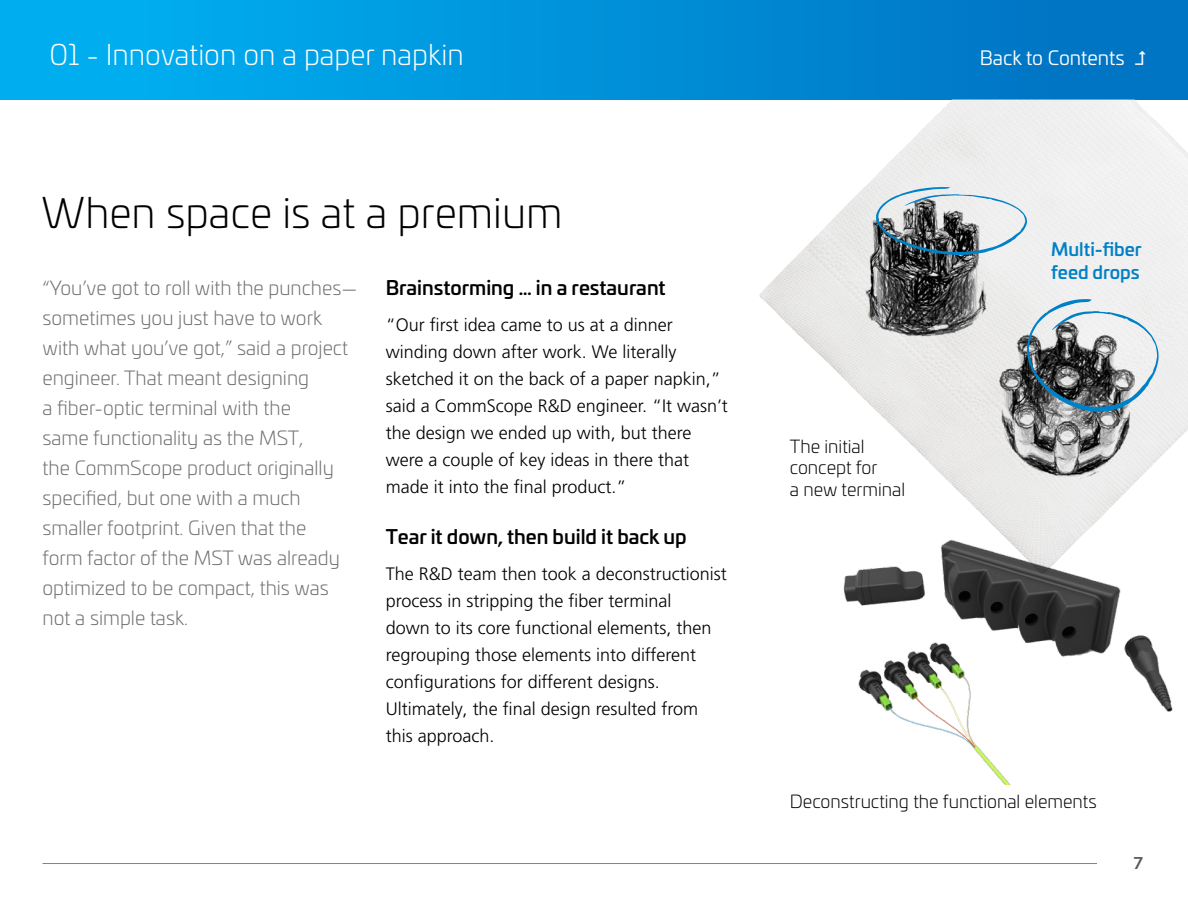
<style>
.page{position:relative;width:1188px;height:918px;background:#fff}
.page>*{position:absolute;margin:0;border:0;box-sizing:border-box;transform-origin:0 0}
.t1{font:300 42px "Univia Pro";color:#000}
.t2{font:300 28.5px "Univia Pro";color:#fff}
.t3{font:300 19.5px/30px "Univia Pro";color:#6d6e71}
.t4{font:500 19.5px "Univia Pro";color:#000}
.t5{font:19.5px "Univia Pro";color:#fff}
.t6{font:300 18px/27px "Frutiger LT Pro";color:#000}
.t7{font:300 18px/21.6px "Univia Pro";color:#000}
.t8{font:500 18px/22.5px "Univia Pro";color:#0080c6}
.t9{font:500 15.6px "Univia Pro";color:#58595b}
</style>
<div class="page">
<div style="left:0;top:0;width:1188px;height:99px;background:linear-gradient(to right,#00b3f4,#0070c0)"></div>
<hr style="left:43px;top:863px;width:1054px;height:1px;background:#808285">
<img style="left:759px;top:100px;width:429px;height:435px">
<img style="left:843px;top:535px;width:330px;height:250px">
<svg style="left:876px;top:187px;width:151px;height:68px"></svg>
<svg style="left:1027px;top:299px;width:132px;height:113px"></svg>
<svg style="left:1135px;top:51px;width:11px;height:14px"></svg>
<h2 class="t2" style="left:49px;top:35px;width:416px">01 - Innovation on a paper napkin</h2>
<p class="t5" style="left:980px;top:44px;width:147px">Back to Contents</p>
<h1 class="t1" style="left:41px;top:183px;width:523px">When space is at a premium</h1>
<p class="t3" style="left:43px;top:272px;width:316px">“You’ve got to roll with the punches— sometimes you just have to work with what you’ve got,” said a project engineer. That meant designing<br>a fiber-optic terminal with the<br>same functionality as the MST,<br>the CommScope product originally specified, but one with a much smaller footprint. Given that the<br>form factor of the MST was already optimized to be compact, this was not a simple task.</p>
<p class="t4" style="left:386px;top:273px;width:281px">Brainstorming … in a restaurant</p>
<p class="t6" style="left:386px;top:311px;width:344px">“Our first idea came to us at a dinner winding down after work. We literally sketched it on the back of a paper napkin,” said a CommScope R&amp;D engineer. “It wasn’t the design we ended up with, but there were a couple of key ideas in there that made it into the final product.”</p>
<p class="t4" style="left:386px;top:522px;width:303px">Tear it down, then build it back up</p>
<p class="t6" style="left:386px;top:560px;width:343px">The R&amp;D team then took a deconstructionist process in stripping the fiber terminal<br>down to its core functional elements, then regrouping those elements into different configurations for different designs.<br>Ultimately, the final design resulted from this approach.</p>
<p class="t7" style="left:790px;top:434px;width:117px">The initial concept for<br>a new terminal</p>
<p class="t8" style="left:1051px;top:237px;width:92px">Multi-fiber feed drops</p>
<p class="t7" style="left:790px;top:790px;width:308px">Deconstructing the functional elements</p>
<p class="t9" style="left:1134px;top:851px;width:11px">7</p>
</div>
